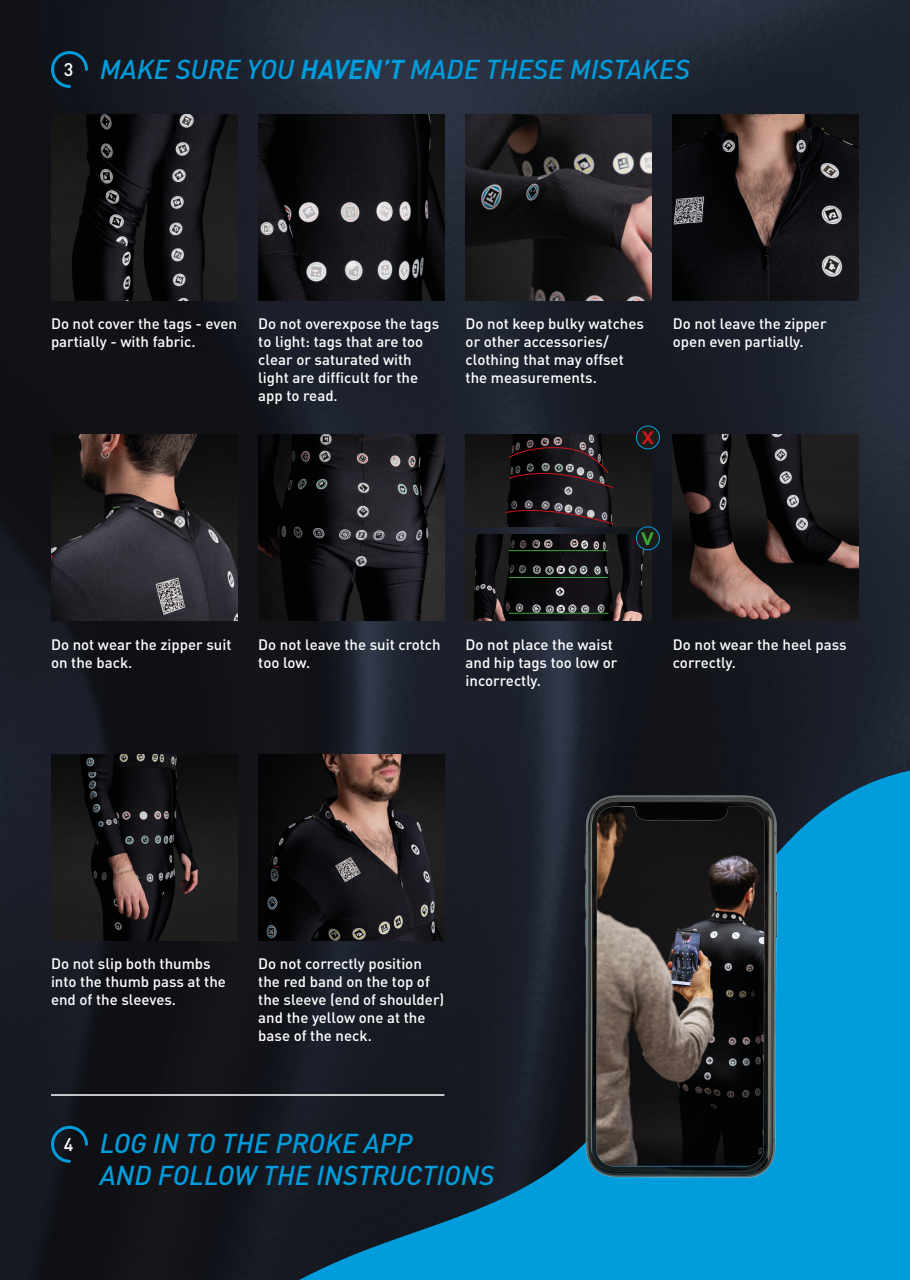
<style>
.page{position:relative;width:910px;height:1280px;background:#fff}
.page>*{position:absolute;margin:0;border:0;box-sizing:border-box;transform-origin:0 0}
.t1{font:italic 500 27px "DIN Pro";color:#009cdb}
.t2{font:500 18.15px "DIN Pro";color:#fff}
.t3{font:700 18px "Gotham";color:#cd171a}
.t4{font:700 18px "Gotham";color:#3fa535}
.t5{font:500 15px/18px "DIN Pro";color:#fff}
.s1{font-weight:700}
</style>
<div class="page">
<img style="left:0;top:0;width:910px;height:1280px">
<img style="left:51px;top:114px;width:186px;height:186px">
<img style="left:51px;top:435px;width:186px;height:186px">
<img style="left:51px;top:755px;width:186px;height:186px">
<img style="left:258px;top:114px;width:186px;height:186px">
<img style="left:258px;top:435px;width:186px;height:186px">
<img style="left:258px;top:755px;width:186px;height:186px">
<img style="left:466px;top:114px;width:186px;height:186px">
<img style="left:673px;top:114px;width:186px;height:186px">
<img style="left:673px;top:435px;width:186px;height:186px">
<svg style="left:50px;top:50px;width:39px;height:39px;background:#0d2939"></svg>
<svg style="left:50px;top:1124px;width:39px;height:40px;background:#0e2938"></svg>
<hr style="left:51px;top:1094px;width:393px;height:2px;background:#fff">
<svg style="left:282px;top:768px;width:628px;height:512px;background:#115270"></svg>
<img style="left:564px;top:767px;width:224px;height:419px">
<img style="left:466px;top:435px;width:186px;height:91px">
<svg style="left:505px;top:503px;width:109px;height:21px;background:#352b30"></svg>
<svg style="left:508px;top:445px;width:106px;height:43px;background:#292023"></svg>
<img style="left:466px;top:534px;width:186px;height:87px">
<hr style="left:509px;top:550px;width:99px;height:1px;background:#3fa535">
<hr style="left:509px;top:613px;width:99px;height:1px;background:#3fa535">
<hr style="left:509px;top:577px;width:99px;height:1px;background:#3fa535">
<div style="left:636px;top:426px;width:23px;height:23px;background:#1d1d1b;border-radius:50%"></div>
<div style="left:636px;top:426px;width:24px;height:23px;border:1px solid #009fe3;border-radius:50%"></div>
<div style="left:636px;top:527px;width:23px;height:23px;background:#1d1d1b;border-radius:50%"></div>
<div style="left:636px;top:526px;width:24px;height:24px;border:1px solid #009fe3;border-radius:50%"></div>
<p class="t2" style="left:64px;top:55px;width:11px">3</p>
<p class="t1" style="left:100px;top:48px;width:591px">MAKE SURE YOU <span class="s1">HAVEN’T</span> MADE THESE MISTAKES</p>
<p class="t5" style="left:51px;top:313px;width:188px">Do not cover the tags - even partially - with fabric.</p>
<p class="t5" style="left:258px;top:313px;width:182px">Do not overexpose the tags to light: tags that are too clear or saturated with light are difficult for the app to read.</p>
<p class="t5" style="left:466px;top:313px;width:180px">Do not keep bulky watches or other accessories/ clothing that may offset</p>
<p class="t5" style="left:466px;top:367px;width:133px">the measurements.</p>
<p class="t3" style="left:641px;top:427px;width:15px">X</p>
<p class="t5" style="left:673px;top:313px;width:155px">Do not leave the zipper open even partially.</p>
<p class="t4" style="left:641px;top:528px;width:15px">V</p>
<p class="t5" style="left:51px;top:633px;width:182px">Do not wear the zipper suit on the back.</p>
<p class="t5" style="left:258px;top:633px;width:184px">Do not leave the suit crotch too low.</p>
<p class="t5" style="left:466px;top:633px;width:153px">Do not place the waist and hip tags too low or incorrectly.</p>
<p class="t5" style="left:673px;top:633px;width:175px">Do not wear the heel pass correctly.</p>
<p class="t5" style="left:51px;top:953px;width:176px">Do not slip both thumbs into the thumb pass at the end of the sleeves.</p>
<p class="t5" style="left:258px;top:953px;width:188px">Do not correctly position the red band on the top of the sleeve (end of shoulder) and the yellow one at the base of the neck.</p>
<p class="t2" style="left:64px;top:1129px;width:11px">4</p>
<p class="t1" style="left:100px;top:1121px;width:314px">LOG IN TO THE PROKE APP</p>
<p class="t1" style="left:100px;top:1154px;width:396px">AND FOLLOW THE INSTRUCTIONS</p>
</div>
